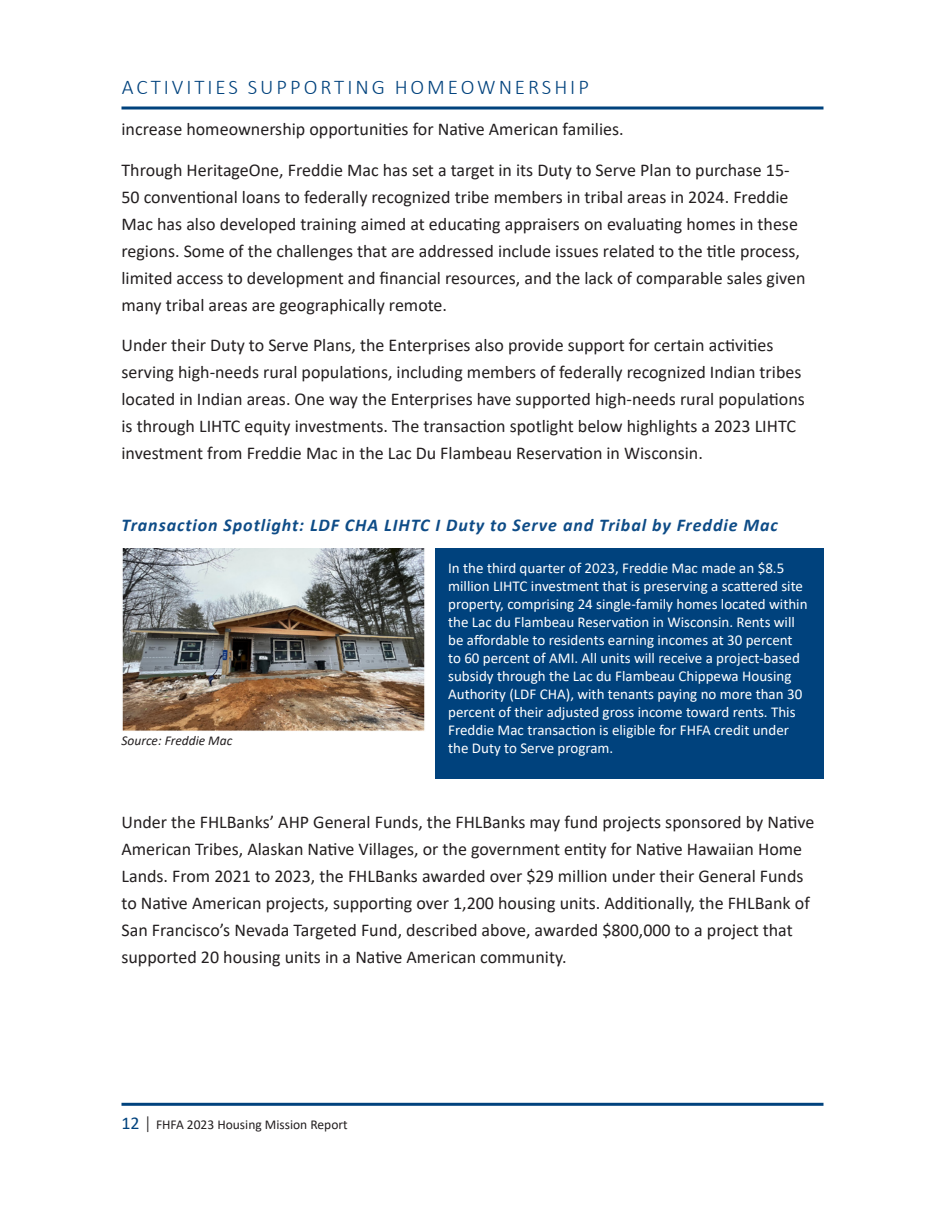
<style>
.page{position:relative;width:945px;height:1215px;background:#fff}
.page>*{position:absolute;margin:0;border:0;box-sizing:border-box;transform-origin:0 0}
.t1{font:300 21px "Calibri";letter-spacing:.14em;color:#00427d}
.t2{font:18px/27px "Calibri";color:#231f20}
.t3{font:italic 700 18px "Calibri";letter-spacing:.05em;color:#0e4c87}
.t4{font:15px/18px "Calibri";color:#fff}
.t5{font:13.5px "Calibri";color:#231f20}
.t6{font:italic 13.5px "Calibri";color:#231f20}
.s1{font-size:18px;color:#00427d}
.s2{font-weight:300;font-size:18px}
</style>
<div class="page">
<hr style="left:122px;top:1103px;width:702px;height:3px;background:#00427d">
<svg style="left:122px;top:106px;width:702px;height:4px;background:#3f719d"></svg>
<div style="left:435px;top:548px;width:389px;height:231px;background:#00427d"></div>
<img style="left:122px;top:548px;width:303px;height:183px">
<p class="t1" style="left:122px;top:74px;width:469px">ACTIVITIES SUPPORTING HOMEOWNERSHIP</p>
<p class="t2" style="left:121px;top:115px;width:504px">increase homeownership opportunities for Native American families.</p>
<p class="t2" style="left:121px;top:156px;width:686px">Through HeritageOne, Freddie Mac has set a target in its Duty to Serve Plan to purchase 15- 50 conventional loans to federally recognized tribe members in tribal areas in 2024. Freddie Mac has also developed training aimed at educating appraisers on evaluating homes in these regions. Some of the challenges that are addressed include issues related to the title process, limited access to development and financial resources, and the lack of comparable sales given many tribal areas are geographically remote.</p>
<p class="t2" style="left:121px;top:331px;width:685px">Under their Duty to Serve Plans, the Enterprises also provide support for certain activities serving high-needs rural populations, including members of federally recognized Indian tribes located in Indian areas. One way the Enterprises have supported high-needs rural populations is through LIHTC equity investments. The transaction spotlight below highlights a 2023 LIHTC investment from Freddie Mac in the Lac Du Flambeau Reservation in Wisconsin.</p>
<p class="t3" style="left:121px;top:512px;width:658px">Transaction Spotlight: LDF CHA LIHTC I Duty to Serve and Tribal by Freddie Mac</p>
<p class="t4" style="left:448px;top:559px;width:361px">In the third quarter of 2023, Freddie Mac made an $8.5 million LIHTC investment that is preserving a scattered site property, comprising 24 single-family homes located within the Lac du Flambeau Reservation in Wisconsin. Rents will be affordable to residents earning incomes at 30 percent to 60 percent of AMI. All units will receive a project-based subsidy through the Lac du Flambeau Chippewa Housing Authority (LDF CHA), with tenants paying no more than 30 percent of their adjusted gross income toward rents. This Freddie Mac transaction is eligible for FHFA credit under</p>
<p class="t6" style="left:122px;top:731px;width:112px">Source: Freddie Mac</p>
<p class="t4" style="left:448px;top:739px;width:167px">the Duty to Serve program.</p>
<p class="t2" style="left:122px;top:808px;width:694px">Under the FHLBanks’ AHP General Funds, the FHLBanks may fund projects sponsored by Native American Tribes, Alaskan Native Villages, or the government entity for Native Hawaiian Home Lands. From 2021 to 2023, the FHLBanks awarded over $29 million under their General Funds to Native American projects, supporting over 1,200 housing units. Additionally, the FHLBank of San Francisco’s Nevada Targeted Fund, described above, awarded $800,000 to a project that supported 20 housing units in a Native American community.</p>
<p class="t5" style="left:122px;top:1115px;width:228px"><span class="s1">12</span> <span class="s2">|</span> FHFA 2023 Housing Mission Report</p>
</div>
